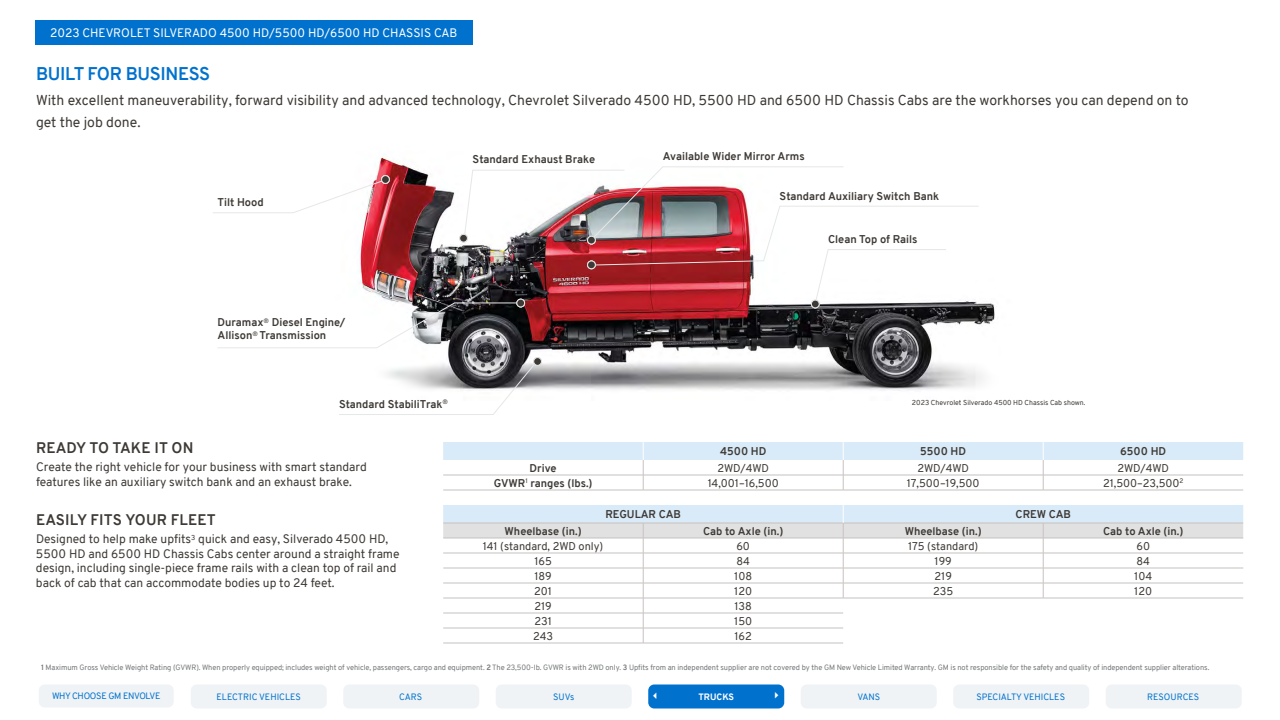
<style>
.page{position:relative;width:1280px;height:720px;background:#fff}
.page>*{position:absolute;margin:0;border:0;box-sizing:border-box;transform-origin:0 0}
.t1{font:700 18px "Overpass";letter-spacing:-.02em;color:#0072ce}
.t2{font:700 15px "Overpass";letter-spacing:.01em;color:#3d3935}
.t3{font:14px/22px "Overpass";color:#3d3935}
.t4{font:12px/14.4px "Overpass";color:#3d3935}
.t5{font:12px "Overpass";color:#fff}
.t6{font:700 11px/13.2px "Overpass";color:#3d3935}
.t7{font:11px "Overpass";color:#3d3935}
.t8{font:700 11px "Overpass";color:#3d3a35}
.t9{font:9px "Overpass";color:#0072ce}
.t10{font:9px "Overpass";letter-spacing:-.03em;color:#0072ce}
.t11{font:800 9px "Overpass";color:#fff}
.t12{font:7.5px "Overpass";letter-spacing:-.01em;color:#75787a}
.t13{font:7px "Overpass";color:#3d3935}
.s1{font-weight:700}
</style>
<div class="page">
<img style="left:378px;top:154px;width:617px;height:237px">
<svg style="left:339px;top:362px;width:197px;height:53px"></svg>
<div style="left:534px;top:358px;width:7px;height:7px;background:#3d3a35;border-radius:50%"></div>
<div style="left:533px;top:357px;width:9px;height:9px;border:1px solid #e6e7e8;border-radius:50%"></div>
<img style="left:213px;top:166px;width:766px;height:182px">
<div style="left:460px;top:234px;width:7px;height:8px;background:#3d3a35;border-radius:50%"></div>
<div style="left:459px;top:234px;width:9px;height:8px;border:1px solid #e6e7e8;border-radius:50%"></div>
<svg style="left:443px;top:442px;width:800px;height:48px"></svg>
<hr style="left:443px;top:490px;width:200px;height:1px;background:#c6c2c0">
<hr style="left:643px;top:490px;width:200px;height:1px;background:#c6c2c0">
<hr style="left:843px;top:490px;width:200px;height:1px;background:#c6c2c0">
<hr style="left:1043px;top:490px;width:200px;height:1px;background:#c6c2c0">
<hr style="left:443px;top:643px;width:200px;height:1px;background:#c6c2c0">
<svg style="left:443px;top:505px;width:800px;height:138px"></svg>
<hr style="left:643px;top:643px;width:200px;height:1px;background:#c6c2c0">
<div style="left:35px;top:20px;width:437px;height:24px;background:#0072ce"></div>
<div style="left:39px;top:684px;width:135px;height:24px;background:#f0f3f5;border-radius:6px"></div>
<div style="left:191px;top:684px;width:136px;height:24px;background:#f0f3f5;border-radius:6px"></div>
<div style="left:343px;top:684px;width:136px;height:24px;background:#f0f3f5;border-radius:6px"></div>
<div style="left:496px;top:684px;width:136px;height:24px;background:#f0f3f5;border-radius:6px"></div>
<div style="left:801px;top:684px;width:136px;height:24px;background:#f0f3f5;border-radius:6px"></div>
<div style="left:953px;top:684px;width:136px;height:24px;background:#f0f3f5;border-radius:6px"></div>
<div style="left:1106px;top:684px;width:136px;height:24px;background:#f0f3f5;border-radius:6px"></div>
<div style="left:648px;top:684px;width:136px;height:24px;background:#0072ce;border-radius:6px"></div>
<p class="t5" style="left:50px;top:24px;width:409px">2023 CHEVROLET SILVERADO 4500 HD/5500 HD/6500 HD CHASSIS CAB</p>
<h1 class="t1" style="left:36px;top:60px;width:176px">BUILT FOR BUSINESS</h1>
<p class="t3" style="left:36px;top:89px;width:1154px">With excellent maneuverability, forward visibility and advanced technology, Chevrolet Silverado 4500 HD, 5500 HD and 6500 HD Chassis Cabs are the workhorses you can depend on to get the job done.</p>
<p class="t6" style="left:218px;top:196px;width:48px">Tilt Hood</p>
<p class="t6" style="left:473px;top:153px;width:124px">Standard Exhaust Brake</p>
<p class="t6" style="left:663px;top:150px;width:143px">Available Wider Mirror Arms</p>
<p class="t6" style="left:780px;top:189px;width:161px">Standard Auxiliary Switch Bank</p>
<p class="t6" style="left:828px;top:233px;width:91px">Clean Top of Rails</p>
<p class="t6" style="left:218px;top:316px;width:129px">Duramax<sup>®</sup> Diesel Engine/<br>Allison<sup>®</sup> Transmission</p>
<p class="t6" style="left:339px;top:398px;width:111px">Standard StabiliTrak<sup>®</sup></p>
<p class="t2" style="left:36px;top:437px;width:159px">READY TO TAKE IT ON</p>
<p class="t4" style="left:36px;top:460px;width:332px">Create the right vehicle for your business with smart standard features like an auxiliary switch bank and an exhaust brake.</p>
<p class="t2" style="left:36px;top:509px;width:181px">EASILY FITS YOUR FLEET</p>
<p class="t4" style="left:36px;top:532px;width:365px">Designed to help make upfits<sup>3</sup> quick and easy, Silverado 4500 HD, 5500 HD and 6500 HD Chassis Cabs center around a straight frame design, including single-piece frame rails with a clean top of rail and back of cab that can accommodate bodies up to 24 feet.</p>
<p class="t13" style="left:912px;top:398px;width:175px">2023 Chevrolet Silverado 4500 HD Chassis Cab shown.</p>
<p class="t8" style="left:720px;top:443px;width:48px">4500 HD</p>
<p class="t8" style="left:920px;top:443px;width:47px">5500 HD</p>
<p class="t8" style="left:1120px;top:443px;width:47px">6500 HD</p>
<p class="t6" style="left:530px;top:461px;width:29px">Drive</p>
<p class="t7" style="left:717px;top:460px;width:53px">2WD/4WD</p>
<p class="t7" style="left:917px;top:460px;width:53px">2WD/4WD</p>
<p class="t7" style="left:1117px;top:460px;width:53px">2WD/4WD</p>
<p class="t6" style="left:494px;top:476px;width:100px">GVWR<sup>1</sup> ranges (lbs.)</p>
<p class="t7" style="left:708px;top:475px;width:72px">14,001–16,500</p>
<p class="t7" style="left:907px;top:475px;width:74px">17,500–19,500</p>
<p class="t7" style="left:1103px;top:475px;width:82px">21,500–23,500<sup>2</sup></p>
<p class="t6" style="left:605px;top:508px;width:77px">REGULAR CAB</p>
<p class="t6" style="left:1016px;top:508px;width:57px">CREW CAB</p>
<p class="t6" style="left:505px;top:524px;width:79px">Wheelbase (in.)</p>
<p class="t6" style="left:703px;top:524px;width:82px">Cab to Axle (in.)</p>
<p class="t6" style="left:905px;top:524px;width:79px">Wheelbase (in.)</p>
<p class="t6" style="left:1103px;top:524px;width:82px">Cab to Axle (in.)</p>
<p class="t7" style="left:483px;top:538px;width:122px">141 (standard, 2WD only)</p>
<p class="t7" style="left:736px;top:538px;width:15px">60</p>
<p class="t7" style="left:908px;top:538px;width:72px">175 (standard)</p>
<p class="t7" style="left:1136px;top:538px;width:15px">60</p>
<p class="t7" style="left:534px;top:553px;width:19px">165</p>
<p class="t7" style="left:736px;top:553px;width:15px">84</p>
<p class="t7" style="left:935px;top:553px;width:19px">199</p>
<p class="t7" style="left:1136px;top:553px;width:15px">84</p>
<p class="t7" style="left:534px;top:568px;width:19px">189</p>
<p class="t7" style="left:734px;top:568px;width:19px">108</p>
<p class="t7" style="left:935px;top:568px;width:19px">219</p>
<p class="t7" style="left:1134px;top:568px;width:19px">104</p>
<p class="t7" style="left:534px;top:583px;width:19px">201</p>
<p class="t7" style="left:734px;top:583px;width:19px">120</p>
<p class="t7" style="left:933px;top:583px;width:22px">235</p>
<p class="t7" style="left:1134px;top:583px;width:19px">120</p>
<p class="t7" style="left:534px;top:598px;width:19px">219</p>
<p class="t7" style="left:735px;top:598px;width:19px">138</p>
<p class="t7" style="left:534px;top:613px;width:19px">231</p>
<p class="t7" style="left:734px;top:613px;width:19px">150</p>
<p class="t7" style="left:533px;top:628px;width:22px">243</p>
<p class="t7" style="left:735px;top:628px;width:19px">162</p>
<p class="t12" style="left:41px;top:662px;width:1170px"><span class="s1">1</span> Maximum Gross Vehicle Weight Rating (GVWR). When properly equipped; includes weight of vehicle, passengers, cargo and equipment. <span class="s1">2</span> The 23,500-lb. GVWR is with 2WD only. <span class="s1">3</span> Upfits from an independent supplier are not covered by the GM New Vehicle Limited Warranty. GM is not responsible for the safety and quality of independent supplier alterations.</p>
<p class="t10" style="left:52px;top:690px;width:110px">WHY CHOOSE GM ENVOLVE</p>
<p class="t9" style="left:217px;top:690px;width:86px">ELECTRIC VEHICLES</p>
<p class="t9" style="left:399px;top:690px;width:24px">CARS</p>
<p class="t9" style="left:553px;top:690px;width:23px">SUVs</p>
<p class="t11" style="left:698px;top:690px;width:37px">TRUCKS</p>
<p class="t9" style="left:857px;top:690px;width:24px">VANS</p>
<p class="t9" style="left:976px;top:690px;width:90px">SPECIALTY VEHICLES</p>
<p class="t9" style="left:1147px;top:690px;width:54px">RESOURCES</p>
</div>
